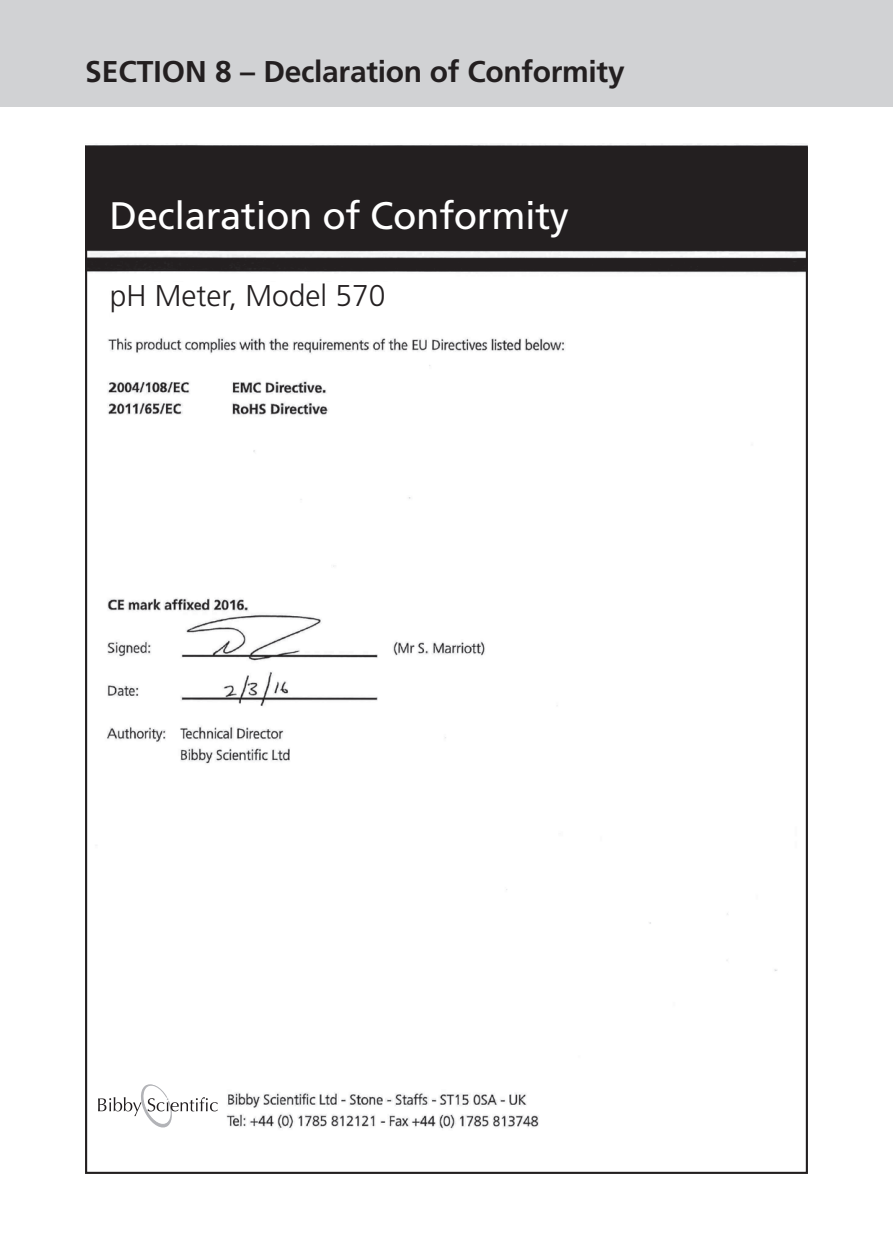
<style>
.page{position:relative;width:893px;height:1259px;background:#fff}
.page>*{position:absolute;margin:0;border:0;box-sizing:border-box;transform-origin:0 0}
.t1{font:38.4px "Frutiger";letter-spacing:-.01em;color:#fff}
.t2{font:700 30px "Frutiger";letter-spacing:-.01em;color:#231f20}
.t3{font:300 30px "Frutiger";color:#231f20}
</style>
<div class="page">
<img style="left:85px;top:144px;width:723px;height:985px">
<div style="left:110px;top:199px;width:658px;height:47px;background:#231f20"></div>
<div style="left:89px;top:1060px;width:135px;height:88px;background:#fff"></div>
<svg style="left:98px;top:1084px;width:120px;height:43px"></svg>
<div style="left:110px;top:282px;width:362px;height:48px;background:#fff"></div>
<div style="left:0;top:0;width:893px;height:106px;background:#d1d2d4"></div>
<p class="t2" style="left:85px;top:54px;width:541px">SECTION 8 – Declaration of Conformity</p>
<p class="t1" style="left:110px;top:193px;width:461px">Declaration of Conformity</p>
<p class="t3" style="left:110px;top:278px;width:277px">pH Meter, Model 570</p>
</div>
